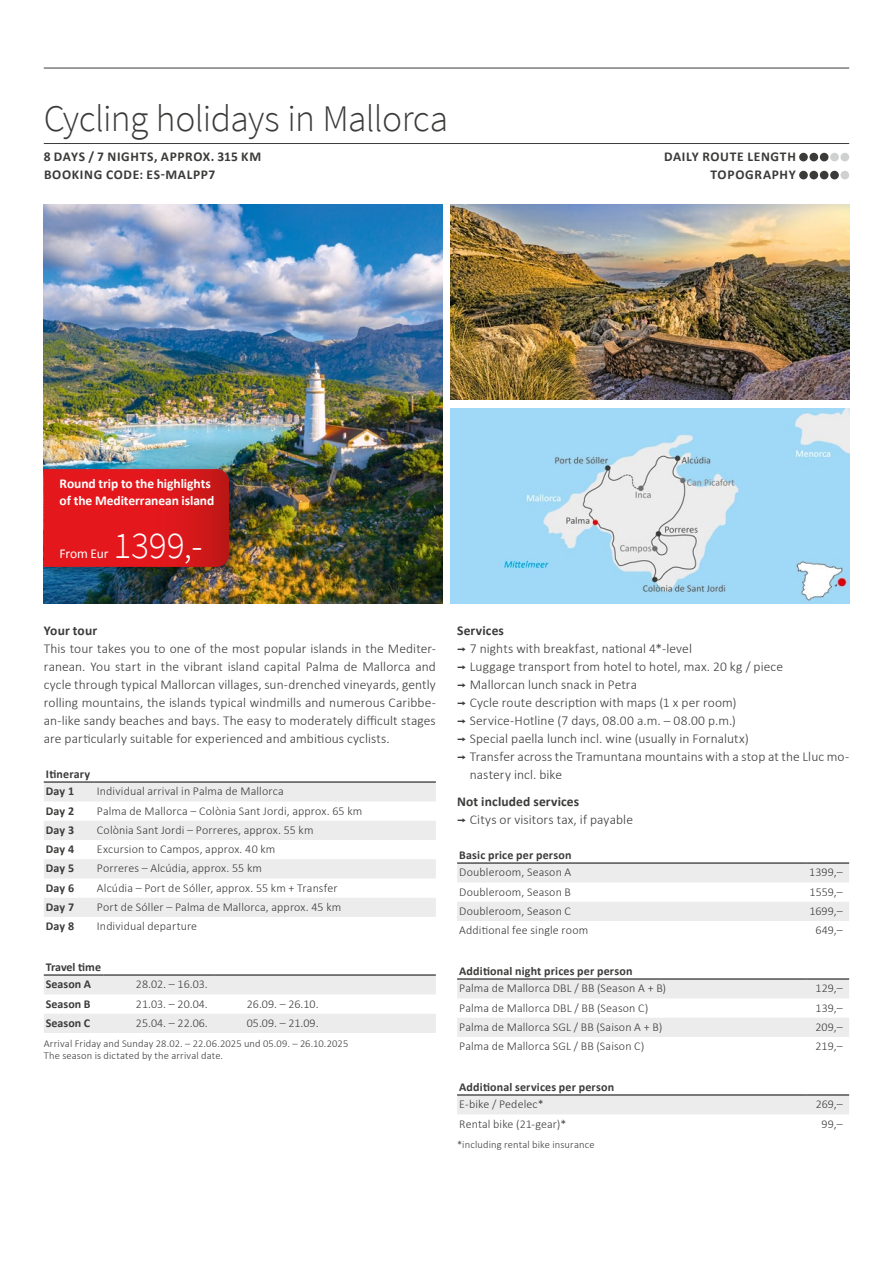
<style>
.page{position:relative;width:893px;height:1263px;background:#fff}
.page>*{position:absolute;margin:0;border:0;box-sizing:border-box;transform-origin:0 0}
.t1{font:300 37.5px "Source Sans Pro";letter-spacing:-.015em;color:#3b3b3a}
.t2{font:300 37.5px "Source Sans Pro";color:#fff}
.t3{font:300 13.5px/18px "Calibri";letter-spacing:.005em;color:#3b3b3a;text-align:justify}
.t4{font:700 13.5px/18px "Calibri";letter-spacing:.05em;color:#3b3b3a}
.t5{font:700 13.5px/17.2px "Calibri";letter-spacing:-.005em;color:#fff}
.t6{font:700 13.5px "Calibri";letter-spacing:.005em;color:#3b3b3a}
.t7{font:700 13.5px "Calibri";letter-spacing:.01em;color:#3b3b3a}
.t8{font:13.5px "Calibri";letter-spacing:-.01em;color:#fff}
.t9{font:300 12px "Calibri";letter-spacing:.01em;color:#3b3b3a}
.t10{font:700 12px/17.7px "Calibri";letter-spacing:.015em;color:#3b3b3a}
.t11{font:300 10.5px/12px "Calibri";letter-spacing:.015em;color:#3b3b3a}
.s1{font-family:"Interstate";font-weight:400}
.s2{font-weight:700}
</style>
<div class="page">
<img style="left:44px;top:204px;width:398px;height:400px">
<img style="left:451px;top:204px;width:398px;height:196px">
<img style="left:451px;top:408px;width:398px;height:196px">
<div style="left:40px;top:463px;width:204px;height:116px;background:#000;opacity:.45"></div>
<svg style="left:44px;top:469px;width:185px;height:98px;background:#dc171b"></svg>
<hr style="left:44px;top:143px;width:805px;height:1px;background:#3b3b3a">
<hr style="left:44px;top:68px;width:805px;height:1px;background:#3b3b3a">
<div style="left:799px;top:153px;width:9px;height:8px;background:#3b3b3a;border-radius:50%"></div>
<div style="left:809px;top:153px;width:9px;height:8px;background:#3b3b3a;border-radius:50%"></div>
<div style="left:820px;top:153px;width:8px;height:8px;background:#3b3b3a;border-radius:50%"></div>
<div style="left:830px;top:153px;width:9px;height:8px;background:#cfd0d0;border-radius:50%"></div>
<div style="left:840px;top:153px;width:9px;height:8px;background:#cfd0d0;border-radius:50%"></div>
<div style="left:799px;top:171px;width:9px;height:8px;background:#3b3b3a;border-radius:50%"></div>
<div style="left:809px;top:171px;width:9px;height:8px;background:#3b3b3a;border-radius:50%"></div>
<div style="left:820px;top:171px;width:8px;height:8px;background:#3b3b3a;border-radius:50%"></div>
<div style="left:830px;top:171px;width:9px;height:8px;background:#3b3b3a;border-radius:50%"></div>
<div style="left:840px;top:171px;width:9px;height:8px;background:#cfd0d0;border-radius:50%"></div>
<svg style="left:44px;top:783px;width:392px;height:134px;fill:#ececed"></svg>
<hr style="left:44px;top:782px;width:51px;height:1px;background:#000">
<hr style="left:95px;top:782px;width:341px;height:1px;background:#000">
<svg style="left:44px;top:976px;width:392px;height:57px"></svg>
<hr style="left:44px;top:975px;width:59px;height:1px;background:#000">
<hr style="left:103px;top:975px;width:111px;height:1px;background:#000">
<hr style="left:214px;top:975px;width:111px;height:1px;background:#000">
<hr style="left:325px;top:975px;width:111px;height:1px;background:#000">
<svg style="left:457px;top:864px;width:392px;height:57px"></svg>
<hr style="left:457px;top:863px;width:349px;height:1px;background:#000">
<hr style="left:806px;top:863px;width:43px;height:1px;background:#000">
<svg style="left:457px;top:980px;width:392px;height:57px"></svg>
<hr style="left:457px;top:979px;width:349px;height:1px;background:#000">
<hr style="left:806px;top:979px;width:43px;height:1px;background:#000">
<div style="left:457px;top:1096px;width:392px;height:18px;background:#ececed"></div>
<hr style="left:457px;top:1095px;width:349px;height:1px;background:#000">
<hr style="left:806px;top:1095px;width:43px;height:1px;background:#000">
<h1 class="t1" style="left:44px;top:96px;width:406px">Cycling holidays in Mallorca</h1>
<p class="t4" style="left:44px;top:147px;width:219px">8 DAYS / 7 NIGHTS, APPROX. 315 KM<br>BOOKING CODE: ES-MALPP7</p>
<p class="t4" style="left:664px;top:147px;width:133px;text-align:right">DAILY ROUTE LENGTH<br>TOPOGRAPHY</p>
<p class="t5" style="left:60px;top:474px;width:156px">Round trip to the highlights of the Mediterranean island</p>
<p class="t8" style="left:60px;top:544px;width:50px">From Eur</p>
<h1 class="t2" style="left:114px;top:522px;width:91px">1399,-</h1>
<p class="t6" style="left:44px;top:621px;width:55px">Your tour</p>
<p class="t3" style="left:44px;top:640px;width:394px">This tour takes you to one of the most popular islands in the Mediter&shy;ranean. You start in the vibrant island capital Palma de Mallorca and cycle through typical Mallorcan villages, sun-drenched vineyards, gently rolling mountains, the islands typical windmills and numerous Caribbe&shy;an-like sandy beaches and bays. The easy to moderately difficult stages are particularly suitable for experienced and ambitious cyclists.</p>
<p class="t10" style="left:46px;top:764px;width:46px">Itinerary<br>Day 1</p>
<p class="t9" style="left:97px;top:784px;width:188px">Individual arrival in Palma de Mallorca</p>
<p class="t10" style="left:46px;top:801px;width:30px">Day 2</p>
<p class="t9" style="left:97px;top:803px;width:267px">Palma de Mallorca – Colònia Sant Jordi, approx. 65 km</p>
<p class="t10" style="left:46px;top:821px;width:30px">Day 3</p>
<p class="t9" style="left:97px;top:822px;width:218px">Colònia Sant Jordi – Porreres, approx. 55 km</p>
<p class="t10" style="left:46px;top:840px;width:30px">Day 4</p>
<p class="t9" style="left:97px;top:842px;width:180px">Excursion to Campos, approx. 40 km</p>
<p class="t10" style="left:46px;top:859px;width:30px">Day 5</p>
<p class="t9" style="left:97px;top:861px;width:167px">Porreres – Alcúdia, approx. 55 km</p>
<p class="t10" style="left:46px;top:878px;width:30px">Day 6</p>
<p class="t9" style="left:97px;top:880px;width:242px">Alcúdia – Port de Sóller, approx. 55 km + Transfer</p>
<p class="t10" style="left:46px;top:898px;width:30px">Day 7</p>
<p class="t9" style="left:97px;top:899px;width:246px">Port de Sóller – Palma de Mallorca, approx. 45 km</p>
<p class="t10" style="left:46px;top:917px;width:30px">Day 8</p>
<p class="t9" style="left:97px;top:919px;width:102px">Individual departure</p>
<p class="t10" style="left:46px;top:957px;width:57px">Travel time<br>Season A</p>
<p class="t9" style="left:136px;top:977px;width:73px">28.02. – 16.03.</p>
<p class="t10" style="left:46px;top:994px;width:46px">Season B</p>
<p class="t9" style="left:136px;top:996px;width:73px">21.03. – 20.04.</p>
<p class="t9" style="left:247px;top:996px;width:73px">26.09. – 26.10.</p>
<p class="t10" style="left:46px;top:1014px;width:46px">Season C</p>
<p class="t9" style="left:136px;top:1015px;width:73px">25.04. – 22.06.</p>
<p class="t9" style="left:247px;top:1015px;width:73px">05.09. – 21.09.</p>
<p class="t11" style="left:44px;top:1038px;width:306px">Arrival Friday and Sunday 28.02. – 22.06.2025 und 05.09. – 26.10.2025<br>The season is dictated by the arrival date.</p>
<p class="t7" style="left:457px;top:621px;width:48px">Services</p>
<p class="t3" style="left:457px;top:640px;width:236px"><span class="s1">¬</span> 7 nights with breakfast, national 4*-level</p>
<p class="t3" style="left:457px;top:658px;width:327px"><span class="s1">¬</span> Luggage transport from hotel to hotel, max. 20 kg / piece</p>
<p class="t3" style="left:457px;top:676px;width:182px"><span class="s1">¬</span> Mallorcan lunch snack in Petra</p>
<p class="t3" style="left:457px;top:694px;width:281px"><span class="s1">¬</span> Cycle route description with maps (1 x per room)</p>
<p class="t3" style="left:457px;top:712px;width:280px"><span class="s1">¬</span> Service-Hotline (7 days, 08.00 a.m. – 08.00 p.m.)</p>
<p class="t3" style="left:457px;top:730px;width:293px"><span class="s1">¬</span> Special paella lunch incl. wine (usually in Fornalutx)</p>
<p class="t3" style="left:457px;top:748px;width:394px"><span class="s1">¬</span> Transfer across the Tramuntana mountains with a stop at the Lluc mo-</p>
<p class="t3" style="left:470px;top:766px;width:94px">nastery incl. bike</p>
<p class="t3" style="left:457px;top:793px;width:177px"><span class="s2">Not included services<br></span><span class="s1">¬</span> Citys or visitors tax, if payable</p>
<p class="t10" style="left:459px;top:845px;width:114px">Basic price per person</p>
<p class="t9" style="left:459px;top:865px;width:114px">Doubleroom, Season A</p>
<p class="t9" style="left:809px;top:865px;width:35px">1399,–</p>
<p class="t9" style="left:459px;top:884px;width:113px">Doubleroom, Season B</p>
<p class="t9" style="left:809px;top:884px;width:35px">1559,–</p>
<p class="t9" style="left:459px;top:903px;width:113px">Doubleroom, Season C</p>
<p class="t9" style="left:809px;top:903px;width:35px">1699,–</p>
<p class="t9" style="left:459px;top:923px;width:130px">Additional fee single room</p>
<p class="t9" style="left:815px;top:923px;width:29px">649,–</p>
<p class="t10" style="left:459px;top:961px;width:175px">Additional night prices per person</p>
<p class="t9" style="left:459px;top:981px;width:208px">Palma de Mallorca DBL / BB (Season A + B)</p>
<p class="t9" style="left:815px;top:981px;width:29px">129,–</p>
<p class="t9" style="left:459px;top:1000px;width:190px">Palma de Mallorca DBL / BB (Season C)</p>
<p class="t9" style="left:815px;top:1000px;width:29px">139,–</p>
<p class="t9" style="left:459px;top:1019px;width:205px">Palma de Mallorca SGL / BB (Saison A + B)</p>
<p class="t9" style="left:815px;top:1019px;width:29px">209,–</p>
<p class="t9" style="left:459px;top:1039px;width:187px">Palma de Mallorca SGL / BB (Saison C)</p>
<p class="t9" style="left:816px;top:1039px;width:29px">219,–</p>
<p class="t10" style="left:459px;top:1077px;width:156px">Additional services per person</p>
<p class="t9" style="left:459px;top:1097px;width:86px">E-bike / Pedelec*</p>
<p class="t9" style="left:816px;top:1097px;width:29px">269,–</p>
<p class="t9" style="left:459px;top:1116px;width:109px">Rental bike (21-gear)*</p>
<p class="t9" style="left:822px;top:1116px;width:23px">99,–</p>
<p class="t11" style="left:457px;top:1138px;width:139px">*including rental bike insurance</p>
</div>
